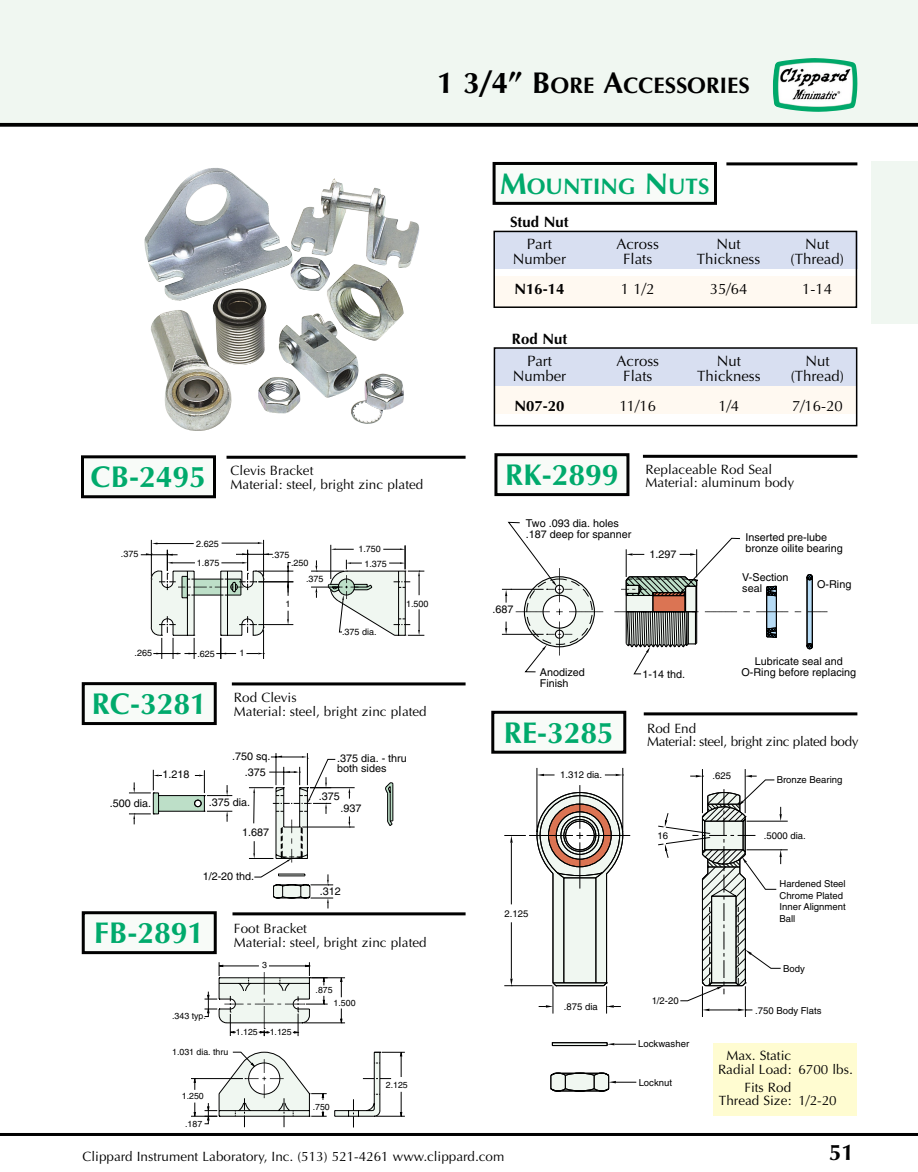
<style>
.page{position:relative;width:918px;height:1172px;background:#fff}
.page>*{position:absolute;margin:0;border:0;box-sizing:border-box;transform-origin:0 0}
.t1{font:700 30px "Optima";color:#00aa6c}
.t2{font:700 22.5px "Optima";color:#000}
.t3{font:700 22.5px "Optima";color:#00aa6c}
.t4{font:15px "Optima";color:#000}
.t5{font:700 15px "Optima";color:#000}
.t6{font:13.5px/13.5px "Optima";color:#000}
.t7{font:13.5px/13.5px "Optima";letter-spacing:-.03em;color:#000}
.t8{font:10.8px/10.8px "Helvetica";color:#000}
.t9{font:9.6px/11.6px "Helvetica";color:#000}
.t10{font:9px/16.4px "Helvetica";color:#000}
.t11{font:8.85px "Helvetica";color:#000}
.s1{font-size:30px}
</style>
<div class="page">
<div style="left:494px;top:381px;width:362px;height:33px;background:#fff9f1"></div>
<div style="left:495px;top:348px;width:361px;height:37px;background:#d8dff1"></div>
<div style="left:494px;top:276px;width:362px;height:31px;background:#fff9f1"></div>
<div style="left:494px;top:231px;width:363px;height:38px;background:#d8dff1"></div>
<div style="left:493px;top:231px;width:364px;height:77px;border:2px solid #000"></div>
<div style="left:494px;top:347px;width:363px;height:79px;border:2px solid #000"></div>
<hr style="left:726px;top:162px;width:131px;height:3px;background:#000">
<div style="left:494px;top:163px;width:222px;height:40px;background:#f8fbf8"></div>
<div style="left:493px;top:162px;width:224px;height:43px;border:3px solid #000"></div>
<div style="left:0;top:0;width:918px;height:124px;background:#f0f7f1"></div>
<hr style="left:0;top:1133px;width:918px;height:3px;background:#000">
<img style="left:773px;top:58px;width:84px;height:54px">
<svg style="left:0;top:123px;width:918px;height:4px;background:#131313"></svg>
<div style="left:871px;top:162px;width:47px;height:162px;background:#f0f7f1"></div>
<div style="left:83px;top:683px;width:132px;height:40px;background:#f8fbf8"></div>
<div style="left:82px;top:682px;width:135px;height:43px;border:3px solid #000"></div>
<hr style="left:232px;top:682px;width:234px;height:3px;background:#000">
<hr style="left:276px;top:753px;width:1px;height:32px;background:#000">
<hr style="left:307px;top:753px;width:1px;height:32px;background:#000">
<svg style="left:129px;top:755px;width:265px;height:153px"></svg>
<hr style="left:151px;top:540px;width:1px;height:36px;background:#000">
<hr style="left:141px;top:554px;width:37px;height:1px;background:#000">
<hr style="left:263px;top:540px;width:1px;height:36px;background:#000">
<svg style="left:146px;top:542px;width:278px;height:117px"></svg>
<hr style="left:227px;top:456px;width:239px;height:3px;background:#000">
<div style="left:82px;top:457px;width:132px;height:40px;background:#f8fbf8"></div>
<div style="left:81px;top:455px;width:135px;height:43px;border:3px solid #000"></div>
<div style="left:83px;top:912px;width:132px;height:40px;background:#f8fbf8"></div>
<div style="left:82px;top:911px;width:135px;height:43px;border:3px solid #000"></div>
<hr style="left:233px;top:912px;width:233px;height:3px;background:#000">
<svg style="left:191px;top:962px;width:214px;height:165px"></svg>
<hr style="left:747px;top:821px;width:41px;height:1px;background:#000">
<hr style="left:747px;top:849px;width:41px;height:1px;background:#000">
<svg style="left:504px;top:767px;width:278px;height:244px"></svg>
<svg style="left:550px;top:803px;width:196px;height:289px"></svg>
<div style="left:713px;top:1042px;width:144px;height:73px;background:#fffcd1"></div>
<hr style="left:502px;top:634px;width:42px;height:1px;background:#000">
<hr style="left:502px;top:589px;width:42px;height:1px;background:#000">
<svg style="left:505px;top:521px;width:323px;height:153px"></svg>
<div style="left:493px;top:712px;width:132px;height:40px;background:#f8fbf8"></div>
<div style="left:491px;top:710px;width:135px;height:43px;border:3px solid #000"></div>
<hr style="left:644px;top:712px;width:213px;height:3px;background:#000">
<img style="left:150px;top:221px;width:269px;height:210px">
<div style="left:496px;top:454px;width:132px;height:40px;background:#f8fbf8"></div>
<div style="left:494px;top:453px;width:135px;height:43px;border:3px solid #000"></div>
<hr style="left:643px;top:455px;width:214px;height:3px;background:#000">
<h2 class="t2" style="left:437px;top:76px;width:314px"><span class="s1">1 3/4” B</span>ORE <span class="s1">A</span>CCESSORIES</h2>
<h2 class="t3" style="left:500px;top:177px;width:211px"><span class="s1">M</span>OUNTING <span class="s1">N</span>UTS</h2>
<h1 class="t1" style="left:91px;top:465px;width:117px">CB-2495</h1>
<p class="t6" style="left:231px;top:465px;width:194px">Clevis Bracket<br>Material: steel, bright zinc plated</p>
<p class="t10" style="left:121px;top:547px;width:19px">.375</p>
<p class="t10" style="left:196px;top:536px;width:24px">2.625</p>
<p class="t10" style="left:197px;top:555px;width:24px">1.875</p>
<p class="t10" style="left:272px;top:547px;width:19px">.375</p>
<p class="t10" style="left:306px;top:555px;width:19px;text-indent:-15px">.250 .375</p>
<p class="t10" style="left:364px;top:542px;width:24px;line-height:14.7px;text-indent:-6px">1.750<br>1.375</p>
<p class="t10" style="left:286px;top:596px;width:7px">1</p>
<p class="t10" style="left:406px;top:596px;width:24px">1.500</p>
<p class="t10" style="left:342px;top:624px;width:36px">.375 dia.</p>
<p class="t10" style="left:135px;top:645px;width:19px">.265</p>
<p class="t10" style="left:197px;top:646px;width:19px">.625</p>
<p class="t10" style="left:240px;top:645px;width:7px">1</p>
<h1 class="t1" style="left:92px;top:691px;width:117px">RC-3281</h1>
<p class="t6" style="left:234px;top:692px;width:194px">Rod Clevis<br>Material: steel, bright zinc plated</p>
<p class="t8" style="left:110px;top:799px;width:43px">.500 dia.</p>
<p class="t8" style="left:163px;top:770px;width:29px">1.218</p>
<p class="t8" style="left:232px;top:751px;width:40px">.750 sq.</p>
<p class="t8" style="left:245px;top:768px;width:23px">.375</p>
<p class="t8" style="left:209px;top:798px;width:43px">.375 dia.</p>
<p class="t8" style="left:242px;top:828px;width:29px">1.687</p>
<p class="t8" style="left:203px;top:872px;width:53px">1/2-20 thd.</p>
<p class="t8" style="left:337px;top:754px;width:71px;line-height:9.9px">.375 dia. - thru both sides</p>
<p class="t8" style="left:341px;top:803px;width:23px">.937</p>
<p class="t8" style="left:319px;top:791px;width:23px">.375</p>
<p class="t8" style="left:320px;top:887px;width:23px">.312</p>
<h1 class="t1" style="left:94px;top:920px;width:112px">FB-2891</h1>
<p class="t6" style="left:234px;top:923px;width:75px">Foot Bracket</p>
<p class="t6" style="left:234px;top:936px;width:194px">Material: steel, bright zinc plated</p>
<p class="t11" style="left:262px;top:961px;width:6px">3</p>
<p class="t11" style="left:316px;top:986px;width:19px">.875</p>
<p class="t11" style="left:334px;top:999px;width:23px">1.500</p>
<p class="t11" style="left:236px;top:1028px;width:23px">1.125</p>
<p class="t11" style="left:270px;top:1028px;width:23px">1.125</p>
<p class="t11" style="left:172px;top:1012px;width:35px">.343 typ.</p>
<p class="t11" style="left:172px;top:1049px;width:58px">1.031 dia. thru</p>
<p class="t11" style="left:182px;top:1092px;width:23px">1.250</p>
<p class="t11" style="left:185px;top:1120px;width:19px">.187</p>
<p class="t11" style="left:386px;top:1081px;width:23px">2.125</p>
<p class="t11" style="left:313px;top:1103px;width:19px">.750</p>
<p class="t5" style="left:510px;top:215px;width:60px">Stud Nut</p>
<p class="t4" style="left:527px;top:238px;width:26px">Part</p>
<p class="t4" style="left:616px;top:238px;width:44px">Across</p>
<p class="t4" style="left:717px;top:238px;width:26px">Nut</p>
<p class="t4" style="left:805px;top:238px;width:26px">Nut</p>
<p class="t4" style="left:513px;top:253px;width:55px">Number</p>
<p class="t4" style="left:623px;top:253px;width:31px">Flats</p>
<p class="t4" style="left:697px;top:253px;width:65px">Thickness</p>
<p class="t4" style="left:791px;top:253px;width:55px">(Thread)</p>
<p class="t5" style="left:514px;top:283px;width:52px">N16-14</p>
<p class="t4" style="left:621px;top:283px;width:35px">1 1/2</p>
<p class="t4" style="left:710px;top:283px;width:39px">35/64</p>
<p class="t4" style="left:802px;top:283px;width:32px">1-14</p>
<p class="t5" style="left:512px;top:332px;width:57px">Rod Nut</p>
<p class="t4" style="left:527px;top:355px;width:26px">Part</p>
<p class="t4" style="left:617px;top:355px;width:44px">Across</p>
<p class="t4" style="left:717px;top:355px;width:26px">Nut</p>
<p class="t4" style="left:805px;top:355px;width:26px">Nut</p>
<p class="t4" style="left:513px;top:370px;width:55px">Number</p>
<p class="t4" style="left:623px;top:370px;width:31px">Flats</p>
<p class="t4" style="left:697px;top:370px;width:65px">Thickness</p>
<p class="t4" style="left:791px;top:370px;width:55px">(Thread)</p>
<p class="t5" style="left:515px;top:400px;width:52px">N07-20</p>
<p class="t4" style="left:620px;top:400px;width:38px">11/16</p>
<p class="t4" style="left:718px;top:400px;width:22px">1/4</p>
<p class="t4" style="left:792px;top:400px;width:52px">7/16-20</p>
<h1 class="t1" style="left:505px;top:463px;width:115px">RK-2899</h1>
<p class="t6" style="left:646px;top:463px;width:150px">Replaceable Rod Seal<br>Material: aluminum body</p>
<p class="t8" style="left:526px;top:519px;width:107px">Two .093 dia. holes .187 deep for spanner</p>
<p class="t8" style="left:649px;top:549px;width:29px">1.297</p>
<p class="t8" style="left:492px;top:605px;width:23px">.687</p>
<p class="t8" style="left:540px;top:668px;width:47px">Anodized<br>Finish</p>
<p class="t8" style="left:643px;top:669px;width:44px">1-14 thd.</p>
<p class="t8" style="left:745px;top:533px;width:99px">Inserted pre-lube bronze oilite bearing</p>
<p class="t8" style="left:742px;top:573px;width:48px">V-Section seal</p>
<p class="t8" style="left:817px;top:580px;width:36px">O-Ring</p>
<p class="t8" style="left:742px;top:656px;width:116px;text-align:center">Lubricate seal and<br>O-Ring before replacing</p>
<h1 class="t1" style="left:504px;top:720px;width:112px">RE-3285</h1>
<p class="t7" style="left:647px;top:722px;width:213px">Rod End<br>Material: steel, bright zinc plated body</p>
<p class="t9" style="left:560px;top:770px;width:43px">1.312 dia.</p>
<p class="t9" style="left:505px;top:909px;width:25px">2.125</p>
<p class="t9" style="left:564px;top:1002px;width:35px">.875 dia</p>
<p class="t9" style="left:658px;top:830px;width:12px">16</p>
<p class="t9" style="left:652px;top:995px;width:29px">1/2-20</p>
<p class="t9" style="left:638px;top:1039px;width:52px">Lockwasher</p>
<p class="t9" style="left:639px;top:1077px;width:35px">Locknut</p>
<p class="t9" style="left:712px;top:771px;width:20px">.625</p>
<p class="t9" style="left:777px;top:775px;width:67px">Bronze Bearing</p>
<p class="t9" style="left:764px;top:830px;width:43px">.5000 dia.</p>
<p class="t9" style="left:779px;top:879px;width:68px">Hardened Steel<br>Chrome Plated<br>Inner Alignment<br>Ball</p>
<p class="t9" style="left:783px;top:963px;width:23px">Body</p>
<p class="t9" style="left:755px;top:1005px;width:68px">.750 Body Flats</p>
<p class="t6" style="left:718px;top:1050px;width:136px;text-indent:8px">Max. Static<br>Radial Load: 6700 lbs.</p>
<p class="t6" style="left:719px;top:1081px;width:119px;text-indent:26px">Fits Rod<br>Thread Size: 1/2-20</p>
<p class="t6" style="left:82px;top:1150px;width:423px">Clippard Instrument Laboratory, Inc. (513) 521-4261 www.clippard.com</p>
<h2 class="t2" style="left:829px;top:1143px;width:27px">51</h2>
</div>
